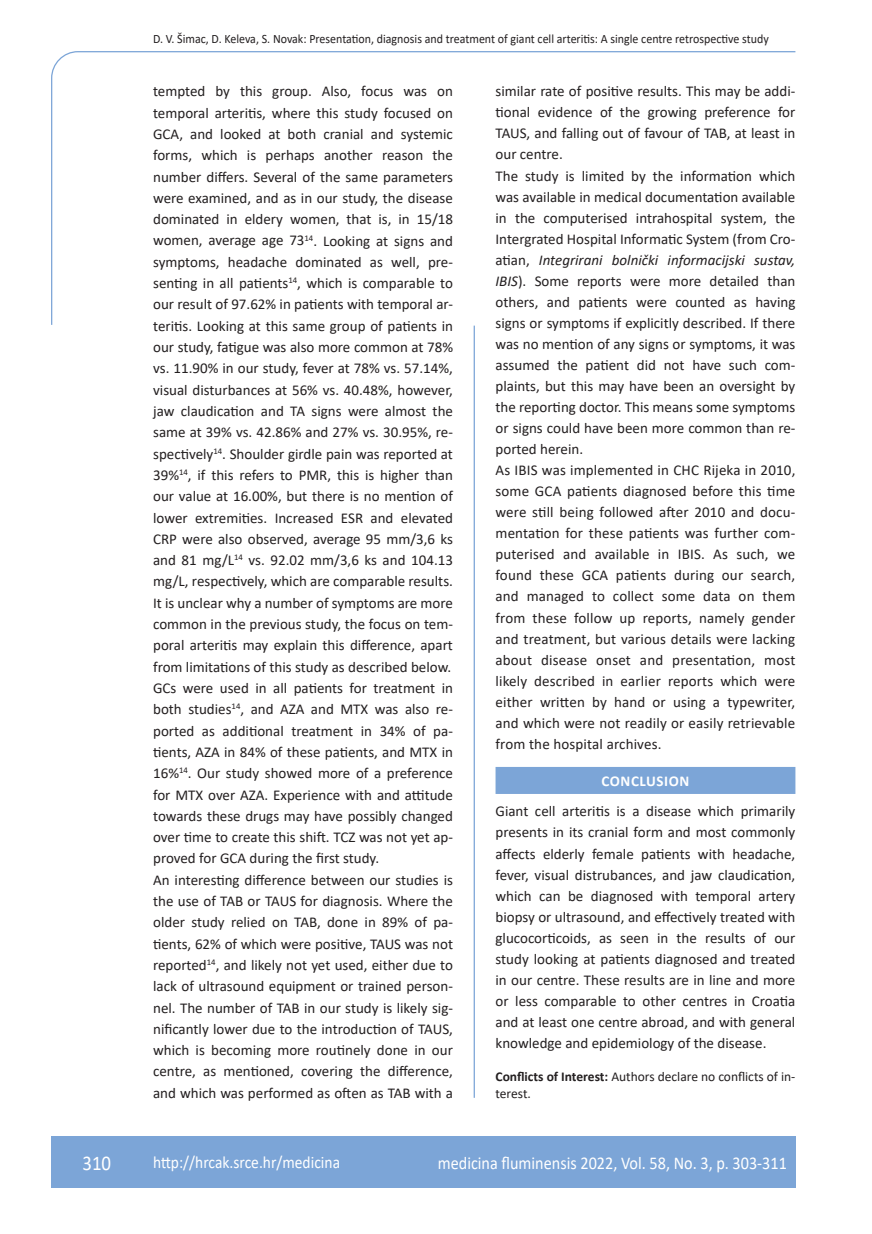
<style>
.page{position:relative;width:872px;height:1234px;background:#fff}
.page>*{position:absolute;margin:0;border:0;box-sizing:border-box;transform-origin:0 0}
.t1{font:21px "Calibri";color:#fff;scale:.9 1}
.t2{font:18px "Calibri";color:#fff;scale:.9 1}
.t3{font:17.25px "Calibri";color:#fff;scale:.9 1}
.t4{font:15px/21.3px "Calibri";color:#231f20}
.t5{font:700 15px "Calibri";letter-spacing:.04em;color:#fff}
.t6{font:13.5px/16.5px "Calibri";color:#231f20}
.t7{font:12.75px "Calibri";color:#231f20;scale:.94 1}
.s1{font-style:italic}
.s2{font-weight:700}
</style>
<div class="page">
<svg style="left:51px;top:51px;width:745px;height:274px"></svg>
<hr style="left:473px;top:325px;width:2px;height:772px;background:#7ca5d7">
<div style="left:51px;top:1135px;width:744px;height:51px;background:#7ca5d7"></div>
<div style="left:495px;top:766px;width:300px;height:27px;background:#7ca5d7"></div>
<p class="t7" style="left:153px;top:29px;width:656px">D. V. Šimac, D. Keleva, S. Novak: Presentation, diagnosis and treatment of giant cell arteritis: A single centre retrospective study</p>
<p class="t4" style="left:153px;top:80px;width:301px">tempted by this group. Also, focus was on temporal arteritis, where this study focused on GCA, and looked at both cranial and systemic forms, which is perhaps another reason the number differs. Several of the same parameters were examined, and as in our study, the disease dominated in eldery women, that is, in 15/18 women, average age 73<sup>14</sup>. Looking at signs and symptoms, headache dominated as well, pre&shy;senting in all patients<sup>14</sup>, which is comparable to our result of 97.62% in patients with temporal ar&shy;teritis. Looking at this same group of patients in our study, fatigue was also more common at 78% vs. 11.90% in our study, fever at 78% vs. 57.14%, visual disturbances at 56% vs. 40.48%, however, jaw claudication and TA signs were almost the same at 39% vs. 42.86% and 27% vs. 30.95%, re&shy;spectively<sup>14</sup>. Shoulder girdle pain was reported at 39%<sup>14</sup>, if this refers to PMR, this is higher than our value at 16.00%, but there is no mention of lower extremities. Increased ESR and elevated CRP were also observed, average 95 mm/3,6 ks and 81 mg/L<sup>14</sup> vs. 92.02 mm/3,6 ks and 104.13 mg/L, respectively, which are comparable results.<br>It is unclear why a number of symptoms are more common in the previous study, the focus on tem&shy;poral arteritis may explain this difference, apart from limitations of this study as described below.<br>GCs were used in all patients for treatment in both studies<sup>14</sup>, and AZA and MTX was also re&shy;ported as additional treatment in 34% of pa&shy;tients, AZA in 84% of these patients, and MTX in 16%<sup>14</sup>. Our study showed more of a preference for MTX over AZA. Experience with and attitude towards these drugs may have possibly changed over time to create this shift. TCZ was not yet ap&shy;proved for GCA during the first study.<br>An interesting difference between our studies is the use of TAB or TAUS for diagnosis. Where the older study relied on TAB, done in 89% of pa&shy;tients, 62% of which were positive, TAUS was not reported<sup>14</sup>, and likely not yet used, either due to lack of ultrasound equipment or trained person&shy;nel. The number of TAB in our study is likely sig&shy;nificantly lower due to the introduction of TAUS, which is becoming more routinely done in our centre, as mentioned, covering the difference, and which was performed as often as TAB with a</p>
<p class="t4" style="left:495px;top:80px;width:301px">similar rate of positive results. This may be addi&shy;tional evidence of the growing preference for TAUS, and falling out of favour of TAB, at least in our centre.<br>The study is limited by the information which was available in medical documentation available in the computerised intrahospital system, the Intergrated Hospital Informatic System (from Cro&shy;atian, <span class="s1">Integrirani bolnički informacijski sustav, IBIS</span>). Some reports were more detailed than others, and patients were counted as having signs or symptoms if explicitly described. If there was no mention of any signs or symptoms, it was assumed the patient did not have such com&shy;plaints, but this may have been an oversight by the reporting doctor. This means some symptoms or signs could have been more common than re&shy;ported herein.<br>As IBIS was implemented in CHC Rijeka in 2010, some GCA patients diagnosed before this time were still being followed after 2010 and docu&shy;mentation for these patients was further com&shy;puterised and available in IBIS. As such, we found these GCA patients during our search, and managed to collect some data on them from these follow up reports, namely gender and treatment, but various details were lacking about disease onset and presentation, most likely described in earlier reports which were either written by hand or using a typewriter, and which were not readily or easily retrievable from the hospital archives.</p>
<p class="t5" style="left:601px;top:770px;width:89px">CONCLUSION</p>
<p class="t4" style="left:495px;top:800px;width:301px;text-align:justify">Giant cell arteritis is a disease which primarily presents in its cranial form and most commonly affects elderly female patients with headache, fever, visual distrubances, and jaw claudication, which can be diagnosed with temporal artery biopsy or ultrasound, and effectively treated with glucocorticoids, as seen in the results of our study looking at patients diagnosed and treated in our centre. These results are in line and more or less comparable to other centres in Croatia and at least one centre abroad, and with general knowledge and epidemiology of the disease.</p>
<p class="t6" style="left:495px;top:1067px;width:301px"><span class="s2">Conflicts of Interest:</span> Authors declare no conflicts of in&shy;terest.</p>
<h1 class="t1" style="left:82px;top:1147px;width:33px">310</h1>
<p class="t3" style="left:153px;top:1149px;width:209px">http://hrcak.srce.hr/medicina</p>
<p class="t2" style="left:438px;top:1149px;width:389px">medicina fluminensis 2022, Vol. 58, No. 3, p. 303-311</p>
</div>
